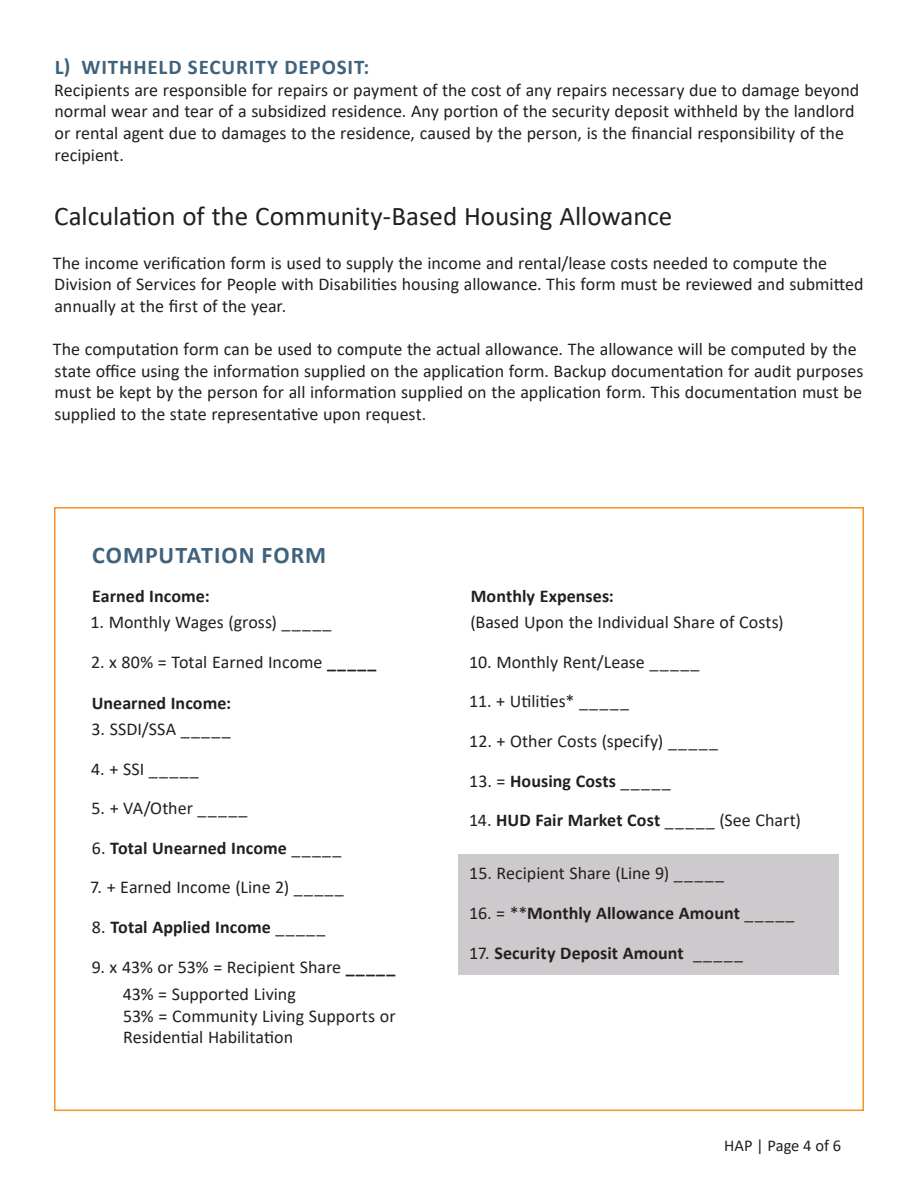
<style>
.page{position:relative;width:918px;height:1188px;background:#fff}
.page>*{position:absolute;margin:0;border:0;box-sizing:border-box;transform-origin:0 0}
.Heading_1{font:27px "Calibri";color:#231f20}
.formtitle{font:700 24px "Calibri";letter-spacing:.04em;color:#3f627d}
.Heading_2{font:700 21px "Calibri";letter-spacing:.04em;color:#3f627d}
.Paragraph_Text{font:18px/21.6px "Calibri";color:#231f20}
.formtext{font:18px "Calibri";color:#231f20}
.formtext-2{font:700 18px "Calibri";letter-spacing:.005em;color:#231f20}
.form_context{font:18px/21.6px "Calibri";color:#231f20}
.totals{font:700 18px "Calibri";letter-spacing:.005em;color:#231f20}
.form_heading{font:700 18px "Calibri";letter-spacing:.005em;color:#231f20}
.totals-2{font:18px "Calibri";color:#231f20}
.t1{font:16.5px "Calibri";color:#231f20}
.s1{font-weight:700}
.s2{font-weight:400}
</style>
<div class="page">
<div style="left:458px;top:854px;width:380px;height:42px;background:#cccacc"></div>
<div style="left:458px;top:893px;width:380px;height:42px;background:#cccacc"></div>
<div style="left:458px;top:933px;width:380px;height:42px;background:#cccacc"></div>
<h2 class="Heading_2" style="left:55px;top:52px;width:316px">L) WITHHELD SECURITY DEPOSIT:</h2>
<p class="Paragraph_Text" style="left:54px;top:79px;width:807px">Recipients are responsible for repairs or payment of the cost of any repairs necessary due to damage beyond normal wear and tear of a subsidized residence. Any portion of the security deposit withheld by the landlord or rental agent due to damages to the residence, caused by the person, is the financial responsibility of the recipient.</p>
<h1 class="Heading_1" style="left:54px;top:198px;width:620px">Calculation of the Community-Based Housing Allowance</h1>
<p class="Paragraph_Text" style="left:53px;top:251px;width:812px">The income verification form is used to supply the income and rental/lease costs needed to compute the<br>Division of Services for People with Disabilities housing allowance. This form must be reviewed and submitted annually at the first of the year.</p>
<p class="Paragraph_Text" style="left:53px;top:338px;width:812px">The computation form can be used to compute the actual allowance. The allowance will be computed by the state office using the information supplied on the application form. Backup documentation for audit purposes must be kept by the person for all information supplied on the application form. This documentation must be supplied to the state representative upon request.</p>
<p class="formtitle" style="left:92px;top:538px;width:235px">COMPUTATION FORM</p>
<p class="form_heading" style="left:92px;top:583px;width:119px">Earned Income:</p>
<p class="formtext" style="left:91px;top:610px;width:243px">1. Monthly Wages (gross) _____</p>
<p class="formtext" style="left:91px;top:649px;width:287px">2. x 80% = Total Earned Income <span class="s1">_____</span></p>
<p class="form_heading" style="left:92px;top:690px;width:141px">Unearned Income:</p>
<p class="formtext" style="left:92px;top:717px;width:141px">3. SSDI/SSA _____</p>
<p class="formtext" style="left:91px;top:756px;width:109px">4. + SSI _____</p>
<p class="formtext" style="left:92px;top:796px;width:158px">5. + VA/Other _____</p>
<p class="formtext-2" style="left:92px;top:835px;width:251px"><span class="s2">6.</span> Total Unearned Income <span class="s2">_____</span></p>
<p class="formtext" style="left:90px;top:875px;width:255px">7. + Earned Income (Line 2) _____</p>
<p class="formtext-2" style="left:92px;top:914px;width:235px"><span class="s2">8.</span> Total Applied Income <span class="s2">_____</span></p>
<p class="formtext" style="left:92px;top:954px;width:305px">9. x 43% or 53% = Recipient Share <span class="s1">_____</span></p>
<p class="form_context" style="left:123px;top:983px;width:175px">43% = Supported Living</p>
<p class="form_context" style="left:123px;top:1005px;width:274px">53% = Community Living Supports or<br>Residential Habilitation</p>
<p class="form_heading" style="left:471px;top:583px;width:145px">Monthly Expenses:</p>
<p class="formtext" style="left:470px;top:610px;width:315px">(Based Upon the Individual Share of Costs)</p>
<p class="formtext" style="left:469px;top:649px;width:232px">10. Monthly Rent/Lease _____</p>
<p class="formtext" style="left:469px;top:689px;width:161px">11. + Utilities* _____</p>
<p class="formtext" style="left:469px;top:729px;width:250px">12. + Other Costs (specify) _____</p>
<p class="formtext-2" style="left:469px;top:768px;width:203px"><span class="s2">13. =</span> Housing Costs <span class="s2">_____</span></p>
<p class="formtext" style="left:469px;top:808px;width:333px">14. <span class="s1">HUD Fair Market Cost</span> _____ (See Chart)</p>
<p class="totals-2" style="left:469px;top:861px;width:256px">15. Recipient Share (Line 9) _____</p>
<p class="totals" style="left:469px;top:900px;width:327px"><span class="s2">16. = **</span>Monthly Allowance Amount <span class="s2">_____</span></p>
<p class="totals" style="left:469px;top:940px;width:275px"><span class="s2">17.</span> Security Deposit Amount <span class="s2">_____</span></p>
<p class="t1" style="left:724px;top:1134px;width:118px">HAP | Page 4 of 6</p>
</div>
